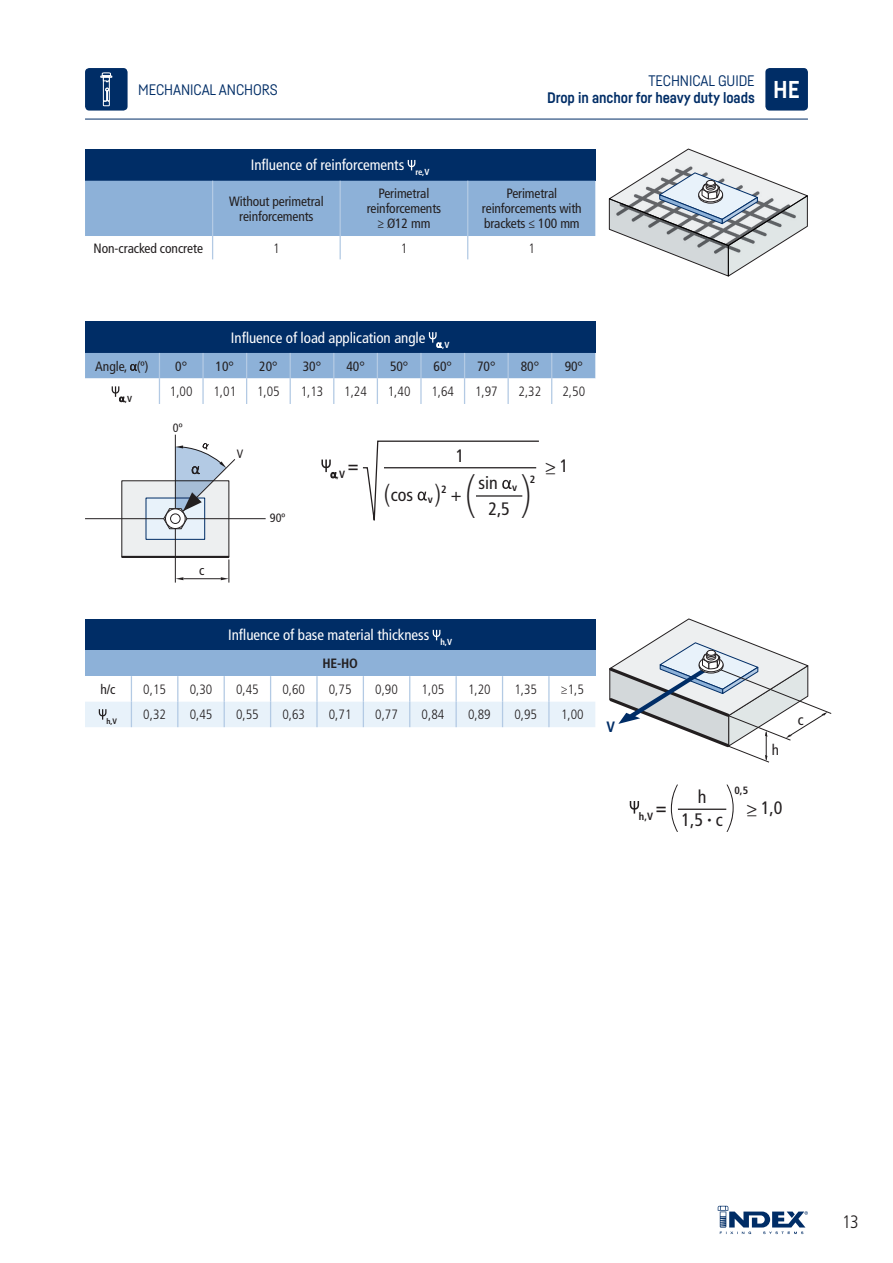
<style>
.page{position:relative;width:893px;height:1263px;background:#fff}
.page>*{position:absolute;margin:0;border:0;box-sizing:border-box;transform-origin:0 0}
.t1{font:200 condensed 52.65px "Helvetica Neue LT Std";color:#231f20}
.t2{font:100 condensed 48.75px "Helvetica Neue LT Std";color:#231f20}
.t3{font:300 condensed 25.5px "Helvetica Neue LT Std";color:#231f20}
.t4{font:700 24px "Fabrikat";color:#fff}
.t5{font:condensed 18px/23px "Frutiger LT Std";color:#231f20;text-align:center}
.t6{font:300 condensed 18px "Frutiger LT Std";color:#231f20}
.t7{font:condensed 15px "Frutiger LT Std";letter-spacing:-.005em;color:#fff}
.t8{font:15px "Fabrikat";letter-spacing:-.005em;color:#002d66}
.t9{font:700 15px "Fabrikat";letter-spacing:-.005em;color:#002d66}
.t10{font:condensed 15px "Frutiger LT Std";color:#231f20}
.t11{font:700 condensed 15px "Frutiger LT Std";color:#002d66}
.t12{font:condensed 13.65px "Frutiger LT Std";color:#231f20}
.t13{font:condensed 13.5px/15px "Frutiger LT Std";letter-spacing:-.01em;color:#231f20;text-align:center}
.t14{font:300 condensed 13.5px "Frutiger LT Std";color:#231f20}
.t15{font:700 condensed 13.5px "Frutiger LT Std";color:#231f20}
.t16{font:condensed 12.15px "Frutiger LT Std";color:#231f20}
.t17{font:700 condensed 10.5px "Frutiger LT Std";color:#231f20}
.t18{font:condensed 10.5px "Frutiger LT Std";color:#231f20}
.t19{font:700 condensed 8.7px "Frutiger LT Std";color:#231f20}
.t20{font:700 condensed 7.8px "Frutiger LT Std";color:#231f20}
.s1{font-weight:700}
.s2{font-family:"Helvetica Neue LT Std";font-weight:300;font-size:25.5px}
.s3{font-weight:400;font-size:18px}
</style>
<div class="page">
<svg style="left:718px;top:1206px;width:90px;height:28px"></svg>
<hr style="left:85px;top:119px;width:723px;height:1px;background:#002d66">
<div style="left:85px;top:68px;width:43px;height:43px;background:#002d66;border-radius:4px"></div>
<svg style="left:100px;top:72px;width:13px;height:35px"></svg>
<div style="left:765px;top:68px;width:43px;height:43px;background:#002d66;border-radius:4px"></div>
<svg style="left:608px;top:149px;width:200px;height:128px"></svg>
<svg style="left:703px;top:183px;width:15px;height:9px"></svg>
<div style="left:703px;top:183px;width:15px;height:9px;border:1px solid #231f20;border-radius:50%"></div>
<div style="left:706px;top:184px;width:9px;height:6px;border:1px solid #231f20;border-radius:50%"></div>
<div style="left:706px;top:182px;width:9px;height:7px;border:1px solid #231f20;border-radius:50%"></div>
<div style="left:706px;top:181px;width:9px;height:6px;border:1px solid #231f20;border-radius:50%"></div>
<div style="left:707px;top:180px;width:8px;height:5px;background:#fff;border-radius:50%"></div>
<div style="left:706px;top:180px;width:9px;height:6px;border:1px solid #231f20;border-radius:50%"></div>
<div style="left:85px;top:149px;width:510px;height:32px;background:#002d66"></div>
<svg style="left:85px;top:181px;width:510px;height:78px"></svg>
<hr style="left:212px;top:181px;width:1px;height:55px;background:#b3cae4">
<hr style="left:340px;top:181px;width:1px;height:55px;background:#b3cae4">
<hr style="left:467px;top:181px;width:1px;height:55px;background:#b3cae4">
<svg style="left:407px;top:159px;width:9px;height:11px"></svg>
<div style="left:85px;top:321px;width:510px;height:32px;background:#002d66"></div>
<svg style="left:85px;top:332px;width:510px;height:72px"></svg>
<svg style="left:321px;top:459px;width:16px;height:19px"></svg>
<svg style="left:362px;top:440px;width:177px;height:81px"></svg>
<div style="left:122px;top:481px;width:107px;height:76px;background:#edeff0"></div>
<div style="left:146px;top:498px;width:59px;height:42px;background:#e8f2fa;border:1px solid #002d66"></div>
<hr style="left:175px;top:435px;width:1px;height:148px;background:#231f20">
<hr style="left:183px;top:578px;width:38px;height:1px;background:#231f20">
<svg style="left:175px;top:577px;width:8px;height:3px"></svg>
<svg style="left:221px;top:559px;width:9px;height:24px"></svg>
<hr style="left:85px;top:518px;width:181px;height:1px;background:#231f20">
<hr style="left:121px;top:556px;width:108px;height:2px;background:#231f20">
<svg style="left:163px;top:442px;width:72px;height:87px"></svg>
<div style="left:85px;top:619px;width:510px;height:32px;background:#002d66"></div>
<div style="left:85px;top:651px;width:510px;height:25px;background:#8db1d8"></div>
<svg style="left:432px;top:629px;width:9px;height:11px"></svg>
<svg style="left:85px;top:676px;width:510px;height:51px"></svg>
<hr style="left:678px;top:809px;width:48px;height:1px;background:#231f20">
<svg style="left:629px;top:801px;width:11px;height:12px"></svg>
<svg style="left:609px;top:618px;width:223px;height:145px"></svg>
<svg style="left:704px;top:653px;width:15px;height:9px"></svg>
<div style="left:703px;top:653px;width:16px;height:9px;border:1px solid #231f20;border-radius:50%"></div>
<div style="left:706px;top:654px;width:10px;height:6px;border:1px solid #231f20;border-radius:50%"></div>
<div style="left:706px;top:652px;width:10px;height:6px;border:1px solid #231f20;border-radius:50%"></div>
<div style="left:706px;top:651px;width:10px;height:6px;border:1px solid #231f20;border-radius:50%"></div>
<div style="left:707px;top:650px;width:8px;height:5px;background:#fff;border-radius:50%"></div>
<div style="left:707px;top:650px;width:8px;height:5px;border:1px solid #231f20;border-radius:50%"></div>
<p class="t8" style="left:648px;top:71px;width:108px">TECHNICAL GUIDE</p>
<p class="t9" style="left:547px;top:88px;width:209px">Drop in anchor for heavy duty loads</p>
<p class="t8" style="left:138px;top:80px;width:141px">MECHANICAL ANCHORS</p>
<h3 class="t4" style="left:773px;top:74px;width:28px">HE</h3>
<p class="t7" style="left:251px;top:156px;width:180px">Influence of reinforcements <sub>re,V</sub></p>
<p class="t13" style="left:229px;top:194px;width:96px">Without perimetral reinforcements</p>
<p class="t13" style="left:367px;top:186px;width:76px">Perimetral reinforcements ≥ Ø12 mm</p>
<p class="t13" style="left:482px;top:186px;width:101px">Perimetral reinforcements with brackets ≤ 100 mm</p>
<p class="t13" style="left:94px;top:241px;width:111px">Non-cracked concrete</p>
<p class="t14" style="left:273px;top:240px;width:8px">1</p>
<p class="t14" style="left:401px;top:240px;width:8px">1</p>
<p class="t14" style="left:529px;top:240px;width:8px">1</p>
<p class="t7" style="left:231px;top:329px;width:220px">Influence of load application angle <sub>,V</sub></p>
<p class="t13" style="left:95px;top:359px;width:55px">Angle, (º)</p>
<p class="t13" style="left:175px;top:359px;width:13px">0°</p>
<p class="t13" style="left:216px;top:359px;width:20px">10°</p>
<p class="t13" style="left:259px;top:359px;width:20px">20°</p>
<p class="t13" style="left:303px;top:359px;width:20px">30°</p>
<p class="t13" style="left:346px;top:359px;width:20px">40°</p>
<p class="t13" style="left:390px;top:359px;width:20px">50°</p>
<p class="t13" style="left:434px;top:359px;width:20px">60°</p>
<p class="t13" style="left:477px;top:359px;width:20px">70°</p>
<p class="t13" style="left:521px;top:359px;width:20px">80°</p>
<p class="t13" style="left:565px;top:359px;width:20px">90°</p>
<p class="t19" style="left:125px;top:394px;width:9px">,V</p>
<p class="t14" style="left:170px;top:384px;width:24px">1,00</p>
<p class="t14" style="left:213px;top:384px;width:24px">1,01</p>
<p class="t14" style="left:257px;top:384px;width:24px">1,05</p>
<p class="t14" style="left:301px;top:384px;width:24px">1,13</p>
<p class="t14" style="left:344px;top:384px;width:24px">1,24</p>
<p class="t14" style="left:388px;top:384px;width:24px">1,40</p>
<p class="t14" style="left:431px;top:384px;width:24px">1,64</p>
<p class="t14" style="left:475px;top:384px;width:24px">1,97</p>
<p class="t14" style="left:519px;top:384px;width:24px">2,32</p>
<p class="t14" style="left:562px;top:384px;width:24px">2,50</p>
<p class="t16" style="left:173px;top:420px;width:11px">0º</p>
<p class="t12" style="left:199px;top:562px;width:7px">c</p>
<p class="t16" style="left:237px;top:446px;width:8px">V</p>
<p class="t16" style="left:270px;top:511px;width:17px">90º</p>
<h3 class="t5" style="left:456px;top:445px;width:10px">1</h3>
<p class="t18" style="left:337px;top:468px;width:23px">,<span class="s1">V</span> <sup>=</sup></p>
<h3 class="t5" style="left:545px;top:454px;width:25px">&gt;<span class="s1">_</span> 1</h3>
<h3 class="t5" style="left:479px;top:471px;width:40px">sin <sub>v</sub></h3>
<p class="t17" style="left:530px;top:473px;width:7px">2</p>
<h3 class="t5" style="left:488px;top:497px;width:23px">2,5</h3>
<h3 class="t5" style="left:384px;top:483px;width:51px"><span class="s2">(</span>cos <sub>v</sub></h3>
<h3 class="t3" style="left:435px;top:478px;width:7px">)</h3>
<p class="t17" style="left:441px;top:483px;width:22px">2 <span class="s3">+</span></p>
<h2 class="t2" style="left:464px;top:464px;width:70px">( )</h2>
<p class="t7" style="left:228px;top:626px;width:225px">Influence of base material thickness <sub>h,V</sub></p>
<p class="t15" style="left:322px;top:656px;width:37px">HE-HO</p>
<p class="t13" style="left:100px;top:682px;width:17px">h/c</p>
<p class="t14" style="left:143px;top:682px;width:24px">0,15</p>
<p class="t14" style="left:190px;top:682px;width:24px">0,30</p>
<p class="t14" style="left:236px;top:682px;width:24px">0,45</p>
<p class="t14" style="left:282px;top:682px;width:24px">0,60</p>
<p class="t14" style="left:329px;top:682px;width:24px">0,75</p>
<p class="t14" style="left:375px;top:682px;width:24px">0,90</p>
<p class="t14" style="left:422px;top:682px;width:24px">1,05</p>
<p class="t14" style="left:468px;top:682px;width:24px">1,20</p>
<p class="t14" style="left:514px;top:682px;width:24px">1,35</p>
<p class="t14" style="left:561px;top:682px;width:24px">≥1,5</p>
<p class="t20" style="left:106px;top:717px;width:12px">h,V</p>
<p class="t14" style="left:143px;top:707px;width:24px">0,32</p>
<p class="t14" style="left:190px;top:707px;width:24px">0,45</p>
<p class="t14" style="left:236px;top:707px;width:24px">0,55</p>
<p class="t14" style="left:282px;top:707px;width:24px">0,63</p>
<p class="t14" style="left:329px;top:707px;width:24px">0,71</p>
<p class="t14" style="left:375px;top:707px;width:24px">0,77</p>
<p class="t14" style="left:422px;top:707px;width:24px">0,84</p>
<p class="t14" style="left:468px;top:707px;width:24px">0,89</p>
<p class="t14" style="left:514px;top:707px;width:24px">0,95</p>
<p class="t14" style="left:561px;top:707px;width:24px">1,00</p>
<p class="t11" style="left:606px;top:718px;width:10px">V</p>
<p class="t10" style="left:772px;top:741px;width:9px">h</p>
<h1 class="t1" style="left:667px;top:775px;width:71px">( )</h1>
<h3 class="t5" style="left:682px;top:786px;width:43px">h<br>1,5 <sup>•</sup> c</h3>
<p class="t17" style="left:734px;top:784px;width:15px">0,5</p>
<p class="t17" style="left:639px;top:810px;width:29px">h,V <sup>=</sup></p>
<h3 class="t5" style="left:746px;top:796px;width:37px">&gt;<span class="s1">_</span> 1,0</h3>
<p class="t10" style="left:798px;top:711px;width:7px">c</p>
<h3 class="t6" style="left:842px;top:1211px;width:18px">13</h3>
</div>
